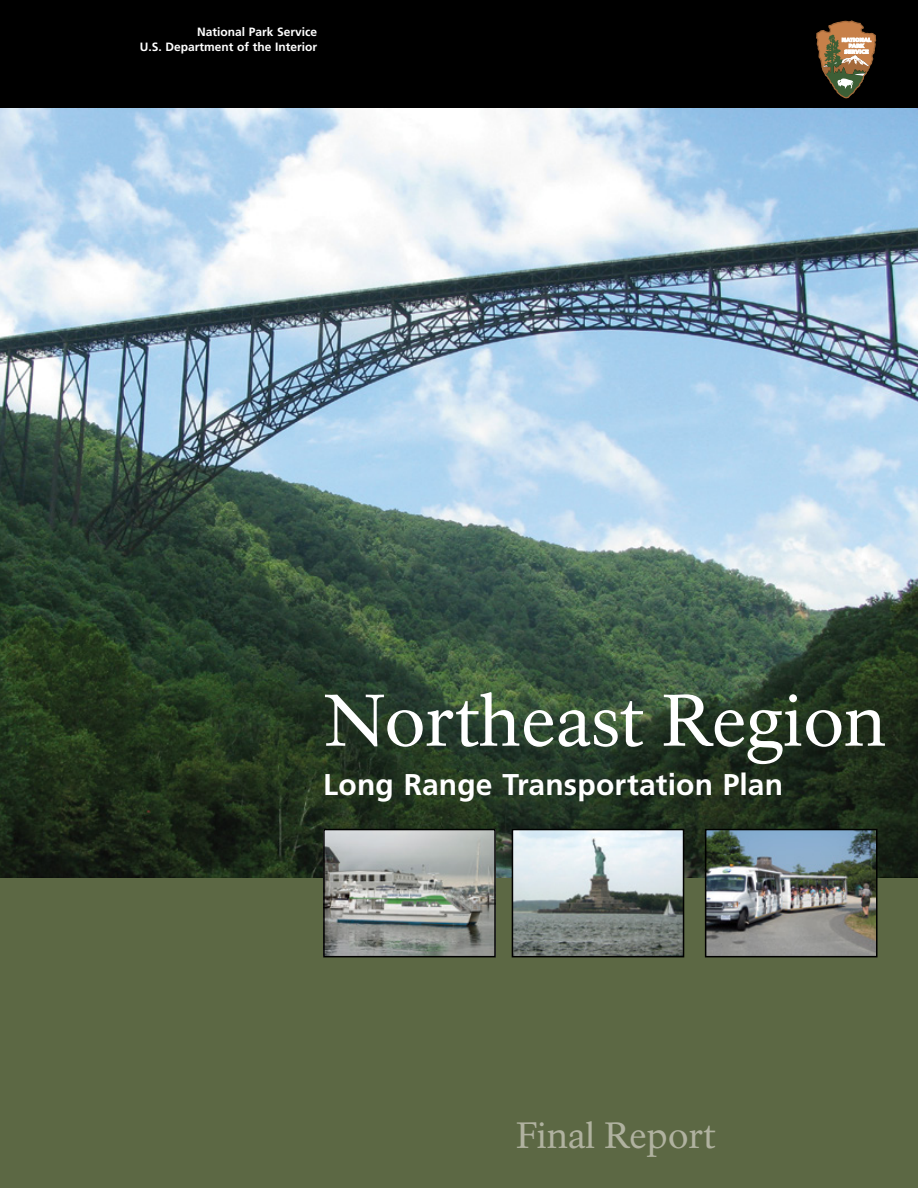
<style>
.page{position:relative;width:918px;height:1188px;background:#fff}
.page>*{position:absolute;margin:0;border:0;box-sizing:border-box;transform-origin:0 0}
.Report_Title{font:72px "NPS Rawlinson";letter-spacing:-.005em;color:#fff}
.Report_Title-2{font:36px "NPS Rawlinson";letter-spacing:-.005em;color:#b0b2a0}
.Report_Title-3{font:700 30px "Frutiger LT Std";letter-spacing:.005em;color:#fff}
.White_Text_for_Top_B{font:700 12px "Frutiger LT Std";color:#fff}
</style>
<div class="page">
<div style="left:0;top:780px;width:918px;height:408px;background:#5c6844"></div>
<img style="left:0;top:108px;width:918px;height:769px">
<div style="left:0;top:0;width:918px;height:108px;background:#000"></div>
<svg style="left:816px;top:20px;width:61px;height:79px"></svg>
<img style="left:515px;top:832px;width:166px;height:122px">
<div style="left:512px;top:829px;width:172px;height:128px;border:2px solid #000"></div>
<img style="left:326px;top:832px;width:167px;height:122px">
<div style="left:323px;top:829px;width:173px;height:128px;border:2px solid #000"></div>
<img style="left:708px;top:832px;width:167px;height:122px">
<div style="left:705px;top:829px;width:173px;height:128px;border:2px solid #000"></div>
<p class="White_Text_for_Top_B" style="left:197px;top:25px;width:122px">National Park Service</p>
<p class="White_Text_for_Top_B" style="left:140px;top:40px;width:179px">U.S. Department of the Interior</p>
<p class="Report_Title" style="left:323px;top:677px;width:565px">Northeast Region</p>
<p class="Report_Title-3" style="left:323px;top:767px;width:461px">Long Range Transportation Plan</p>
<p class="Report_Title-2" style="left:516px;top:1113px;width:201px">Final Report</p>
</div>
